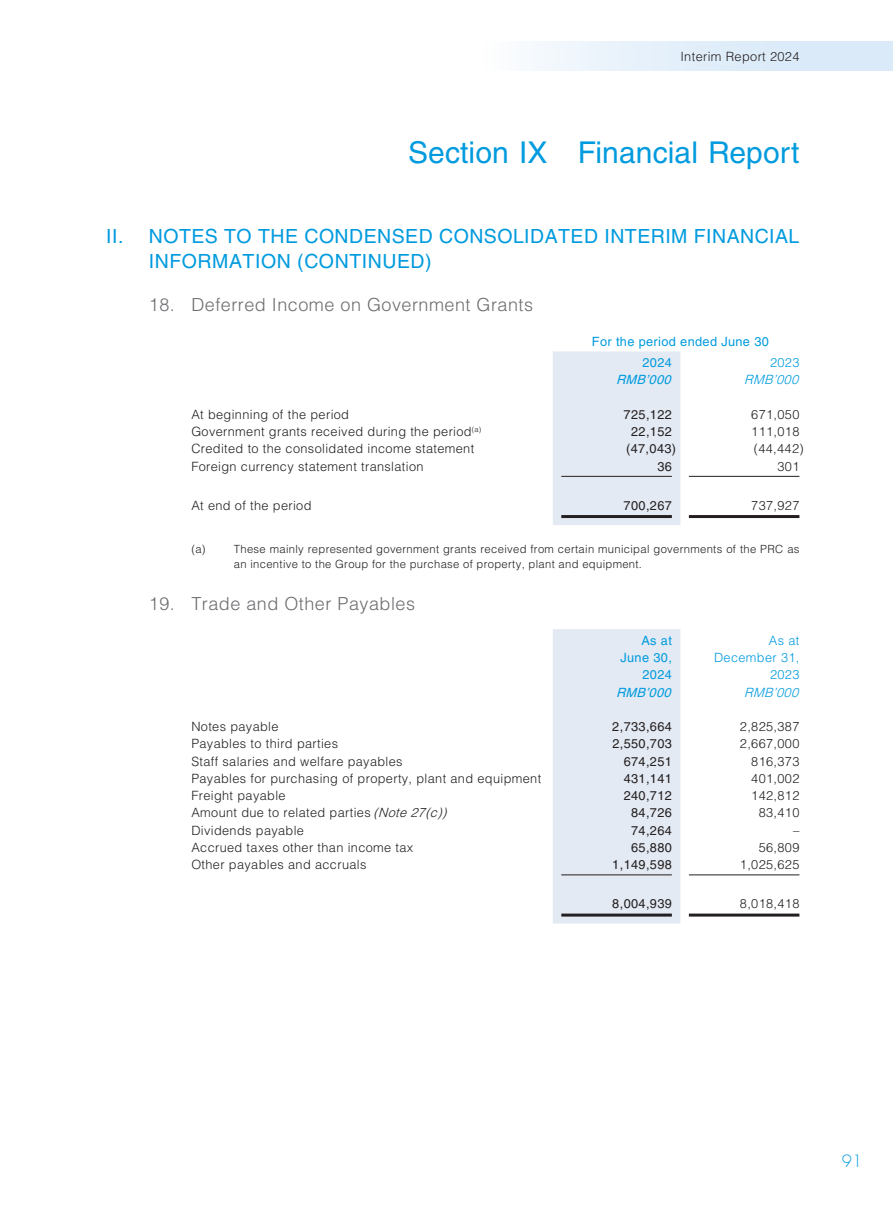
<style>
.page{position:relative;width:893px;height:1212px;background:#fff}
.page>*{position:absolute;margin:0;border:0;box-sizing:border-box;transform-origin:0 0}
.t1{font:30px "Helvetica LT Std";letter-spacing:.005em;color:#009bde}
.t2{font:19.5px/25.5px "Helvetica LT Std";letter-spacing:.025em;color:#009bde}
.t3{font:300 18px "Helvetica LT Std";letter-spacing:.03em;color:#6c6d70}
.t4{font:300 16.5px "Futura Std";color:#009bde}
.t5{font:300 12.75px "Helvetica LT Std";letter-spacing:.03em;color:#231f20}
.t6{font:12.75px "Helvetica LT Std";letter-spacing:.03em;color:#231f20}
.t7{font:12.75px/17.2px "Helvetica LT Std";letter-spacing:.03em;color:#009bde}
.t8{font:300 12.75px/17.2px "Helvetica LT Std";letter-spacing:.03em;color:#009bde;text-align:right}
.t9{font:italic 12.75px "Helvetica LT Std";color:#009bde}
.t10{font:italic 300 12.75px "Helvetica LT Std";color:#009bde}
.t11{font:300 11.25px/14.2px "Helvetica LT Std";letter-spacing:.03em;color:#231f20}
.s1{font-style:italic}
</style>
<div class="page">
<div style="left:480px;top:41px;width:413px;height:30px;background:linear-gradient(to right,#f8fbfd,#d3e6f8)"></div>
<div style="left:553px;top:351px;width:127px;height:174px;background:#e4eaf3"></div>
<hr style="left:561px;top:476px;width:111px;height:1px;background:#231f20">
<hr style="left:689px;top:476px;width:110px;height:1px;background:#231f20">
<hr style="left:561px;top:515px;width:111px;height:3px;background:#231f20">
<hr style="left:689px;top:515px;width:110px;height:3px;background:#231f20">
<div style="left:553px;top:629px;width:127px;height:294px;background:#e4eaf3"></div>
<hr style="left:561px;top:874px;width:111px;height:1px;background:#231f20">
<hr style="left:689px;top:874px;width:110px;height:1px;background:#231f20">
<hr style="left:561px;top:913px;width:111px;height:3px;background:#231f20">
<hr style="left:689px;top:913px;width:110px;height:3px;background:#231f20">
<p class="t5" style="left:680px;top:48px;width:121px">Interim Report 2024</p>
<h1 class="t1" style="left:408px;top:135px;width:393px">Section IX Financial Report</h1>
<h2 class="t2" style="left:149px;top:223px;width:652px;text-indent:-43px">II. NOTES TO THE CONDENSED CONSOLIDATED INTERIM FINANCIAL<br>INFORMATION (CONTINUED)</h2>
<h3 class="t3" style="left:149px;top:293px;width:386px">18. Deferred Income on Government Grants</h3>
<p class="t7" style="left:642px;top:330px;width:128px;line-height:21.5px;text-indent:-50px">For the period ended June 30<br>2024</p>
<p class="t8" style="left:770px;top:354px;width:31px">2023</p>
<p class="t9" style="left:616px;top:372px;width:60px">RMB’000</p>
<p class="t10" style="left:744px;top:372px;width:60px">RMB’000</p>
<p class="t5" style="left:191px;top:406px;width:159px">At beginning of the period</p>
<p class="t6" style="left:624px;top:407px;width:50px">725,122</p>
<p class="t5" style="left:751px;top:406px;width:50px">671,050</p>
<p class="t5" style="left:191px;top:424px;width:292px">Government grants received during the period<sup>(a)</sup></p>
<p class="t6" style="left:631px;top:424px;width:42px">22,152</p>
<p class="t5" style="left:751px;top:424px;width:50px">111,018</p>
<p class="t5" style="left:191px;top:441px;width:284px">Credited to the consolidated income statement</p>
<p class="t6" style="left:626px;top:441px;width:51px">(47,043)</p>
<p class="t5" style="left:754px;top:441px;width:51px">(44,442)</p>
<p class="t5" style="left:191px;top:458px;width:234px">Foreign currency statement translation</p>
<p class="t6" style="left:657px;top:459px;width:16px">36</p>
<p class="t5" style="left:777px;top:458px;width:23px">301</p>
<p class="t5" style="left:191px;top:497px;width:122px">At end of the period</p>
<p class="t6" style="left:624px;top:498px;width:50px">700,267</p>
<p class="t5" style="left:751px;top:497px;width:50px">737,927</p>
<p class="t11" style="left:191px;top:542px;width:16px">(a)</p>
<p class="t11" style="left:234px;top:542px;width:567px">These mainly represented government grants received from certain municipal governments of the PRC as an incentive to the Group for the purchase of property, plant and equipment.</p>
<h3 class="t3" style="left:149px;top:593px;width:268px">19. Trade and Other Payables</h3>
<p class="t7" style="left:620px;top:632px;width:53px;text-align:right">As at<br>June 30,<br>2024</p>
<p class="t8" style="left:714px;top:631px;width:87px">As at<br>December 31,<br>2023</p>
<p class="t9" style="left:616px;top:685px;width:60px">RMB’000</p>
<p class="t10" style="left:744px;top:684px;width:60px">RMB’000</p>
<p class="t5" style="left:191px;top:719px;width:89px">Notes payable</p>
<p class="t6" style="left:612px;top:719px;width:61px">2,733,664</p>
<p class="t5" style="left:740px;top:719px;width:61px">2,825,387</p>
<p class="t5" style="left:191px;top:736px;width:148px">Payables to third parties</p>
<p class="t6" style="left:612px;top:736px;width:61px">2,550,703</p>
<p class="t5" style="left:740px;top:736px;width:61px">2,667,000</p>
<p class="t5" style="left:191px;top:753px;width:213px">Staff salaries and welfare payables</p>
<p class="t6" style="left:624px;top:754px;width:50px">674,251</p>
<p class="t5" style="left:751px;top:753px;width:50px">816,373</p>
<p class="t5" style="left:191px;top:770px;width:351px">Payables for purchasing of property, plant and equipment</p>
<p class="t6" style="left:624px;top:771px;width:50px">431,141</p>
<p class="t5" style="left:751px;top:770px;width:50px">401,002</p>
<p class="t5" style="left:191px;top:788px;width:96px">Freight payable</p>
<p class="t6" style="left:624px;top:788px;width:50px">240,712</p>
<p class="t5" style="left:751px;top:788px;width:50px">142,812</p>
<p class="t5" style="left:191px;top:805px;width:261px">Amount due to related parties <span class="s1">(Note 27(c))</span></p>
<p class="t6" style="left:631px;top:805px;width:42px">84,726</p>
<p class="t5" style="left:759px;top:805px;width:42px">83,410</p>
<p class="t5" style="left:191px;top:822px;width:114px">Dividends payable</p>
<p class="t6" style="left:631px;top:823px;width:42px">74,264</p>
<p class="t5" style="left:793px;top:822px;width:8px">–</p>
<p class="t5" style="left:191px;top:839px;width:223px">Accrued taxes other than income tax</p>
<p class="t6" style="left:631px;top:840px;width:42px">65,880</p>
<p class="t5" style="left:759px;top:839px;width:42px">56,809</p>
<p class="t5" style="left:191px;top:857px;width:177px">Other payables and accruals</p>
<p class="t6" style="left:612px;top:857px;width:61px">1,149,598</p>
<p class="t5" style="left:740px;top:857px;width:61px">1,025,625</p>
<p class="t6" style="left:612px;top:896px;width:61px">8,004,939</p>
<p class="t5" style="left:740px;top:896px;width:61px">8,018,418</p>
<p class="t4" style="left:842px;top:1151px;width:22px">91</p>
</div>
